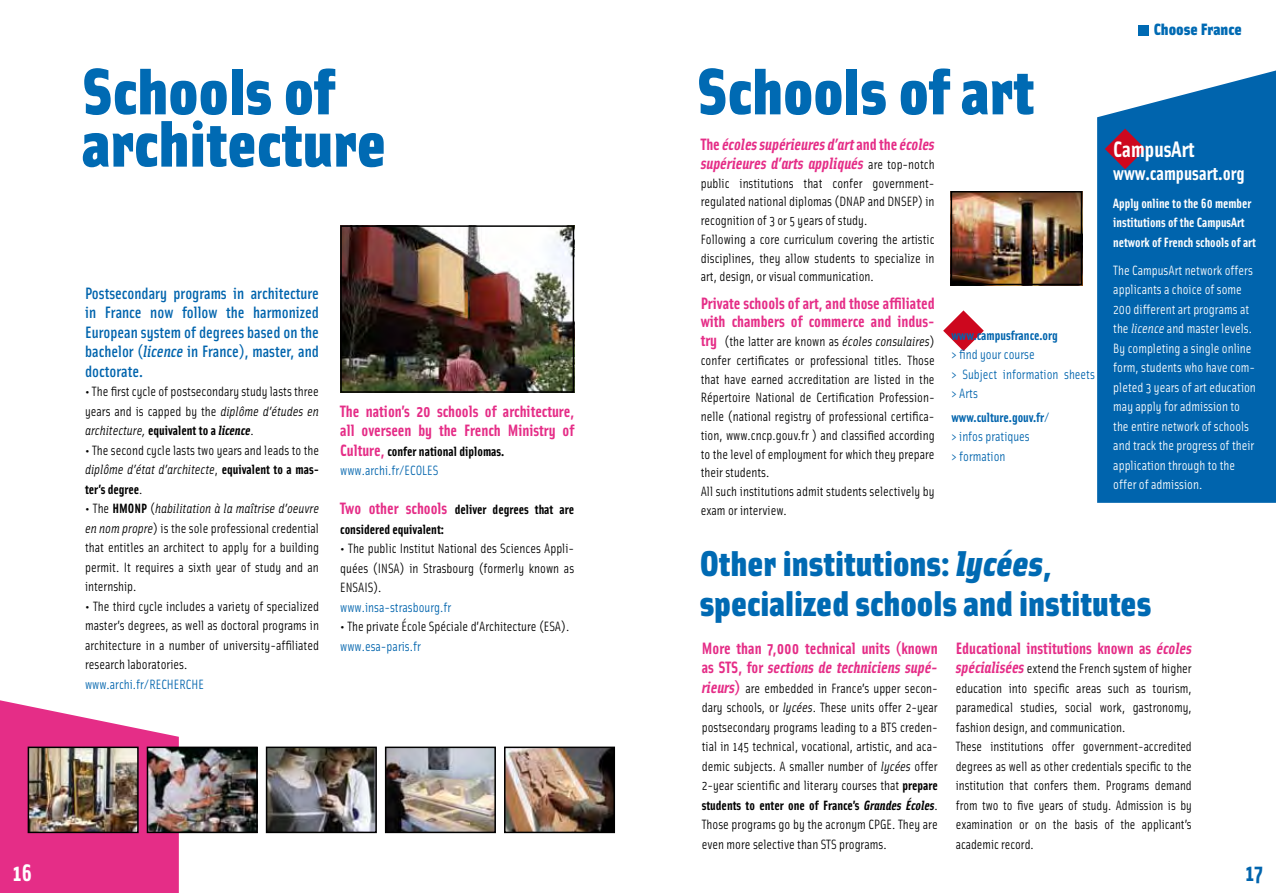
<style>
.page{position:relative;width:1276px;height:893px;background:#fff}
.page>*{position:absolute;margin:0;border:0;box-sizing:border-box;transform-origin:0 0}
.t1{font:900 66px "Solex OT";color:#006ab3}
.t2{font:900 36px/40.2px "Solex OT";color:#006ab3}
.t3{font:700 24px "Solex OT";color:#fff}
.t4{font:700 24px "Solex OT";color:#0064ad}
.t5{font:700 22.5px "Solex OT";color:#fff}
.t6{font:700 19.5px "Solex OT";color:#fff}
.t7{font:700 16.5px/19.5px "Solex OT";color:#e52d87}
.t8{font:500 16.5px/19.5px "Solex OT";color:#0064ad;text-align:justify}
.t9{font:italic 700 16.5px/18.8px "Solex OT";color:#e52d87}
.t10{font:900 16.5px "Solex OT";color:#006ab3}
.t11{font:13.5px/19.5px "Solex OT";color:#000;text-align:justify}
.t12{font:13.5px/19.5px "Solex OT";color:#fff}
.t13{font:13.5px/19.5px "Solex OT";color:#0064ad}
.t14{font:700 13.5px/19.5px "Solex OT";color:#000}
.t15{font:700 13.5px/19.5px "Solex OT";color:#fff}
.t16{font:700 13.5px "Solex OT";color:#0064ad}
.s1{font-style:normal}
.s2{font-weight:400;font-style:normal;font-size:13.5px;color:#000}
.s3{font-weight:700;font-size:16.5px;color:#e52d87}
.s4{font-style:italic}
.s5{font-weight:700}
.s6{font-weight:700;font-style:italic}
.s7{font-size:16.5px;color:#e52d87}
.s8{font-weight:400;color:#0064ad}
.s9{font-weight:700;font-style:italic;font-size:16.5px;color:#e52d87}
</style>
<div class="page">
<svg style="left:0;top:700px;width:179px;height:193px;background:#e74c98"></svg>
<img style="left:507px;top:750px;width:105px;height:80px">
<div style="left:504px;top:747px;width:111px;height:86px;border:2px solid #000"></div>
<img style="left:388px;top:750px;width:105px;height:80px">
<div style="left:385px;top:747px;width:111px;height:86px;border:2px solid #000"></div>
<img style="left:269px;top:750px;width:105px;height:80px">
<div style="left:266px;top:747px;width:111px;height:86px;border:2px solid #000"></div>
<img style="left:150px;top:750px;width:105px;height:80px">
<div style="left:147px;top:747px;width:111px;height:86px;border:2px solid #000"></div>
<img style="left:31px;top:750px;width:105px;height:80px">
<div style="left:28px;top:747px;width:111px;height:86px;border:2px solid #000"></div>
<div style="left:1138px;top:25px;width:10px;height:11px;background:#006ab3"></div>
<div style="left:1097px;top:70px;width:179px;height:433px;background:#0064ad"></div>
<img style="left:953px;top:194px;width:126px;height:88px">
<div style="left:950px;top:191px;width:132px;height:94px;border:2px solid #000"></div>
<img style="left:343px;top:228px;width:228px;height:162px">
<div style="left:340px;top:225px;width:234px;height:168px;border:2px solid #000"></div>
<svg style="left:1104px;top:129px;width:41px;height:40px;background:#673564"></svg>
<svg style="left:943px;top:310px;width:41px;height:41px"></svg>
<h3 class="t3" style="left:13px;top:857px;width:21px">16</h3>
<p class="t10" style="left:1153px;top:18px;width:89px">Choose France</p>
<h1 class="t1" style="left:82px;top:45px;width:254px">Schools of</h1>
<h1 class="t1" style="left:696px;top:45px;width:339px">Schools of art</h1>
<h1 class="t1" style="left:82px;top:98px;width:306px">architecture</h1>
<p class="t9" style="left:701px;top:134px;width:235px"><span class="s1">The</span> écoles supérieures d’art <span class="s1">and the</span> écoles supérieures d’arts appliqués <span class="s2">are top-notch</span></p>
<p class="t11" style="left:701px;top:173px;width:235px;line-height:18.8px;text-align:left">public institutions that confer government&shy;regulated national diplomas (DNAP and DNSEP) in recognition of 3 or 5 years of study.<br>Following a core curriculum covering the artistic disciplines, they allow students to specialize in art, design, or visual communication.</p>
<p class="t7" style="left:701px;top:293px;width:235px;line-height:18.8px">Private schools of art, and those affiliated with chambers of commerce and indus-</p>
<p class="t11" style="left:701px;top:331px;width:235px;line-height:18.8px;text-align:left"><span class="s3">try</span> (the latter are known as <span class="s4">écoles consulaires</span>) confer certificates or professional titles. Those that have earned accreditation are listed in the Répertoire National de Certification Profession&shy;nelle (national registry of professional certifica&shy;tion, www.cncp.gouv.fr ) and classified according to the level of employment for which they prepare their students.<br>All such institutions admit students selectively by exam or interview.</p>
<h2 class="t2" style="left:699px;top:541px;width:453px">Other institutions: <span class="s4">lycées</span>, specialized schools and institutes</h2>
<h3 class="t5" style="left:1113px;top:135px;width:83px">CampusArt</h3>
<h3 class="t6" style="left:1113px;top:160px;width:133px">www.campusart.org</h3>
<p class="t15" style="left:1113px;top:193px;width:144px">Apply online to the 60 member institutions of the CampusArt network of French schools of art</p>
<p class="t12" style="left:1113px;top:260px;width:144px">The CampusArt network offers applicants a choice of some<br>200 different art programs at the <span class="s4">licence</span> and master levels.<br>By completing a single online form, students who have com&shy;pleted 3 years of art education may apply for admission to the entire network of schools and track the progress of their application through to the offer of admission.</p>
<p class="t8" style="left:85px;top:283px;width:235px">Postsecondary programs in architecture in France now follow the harmonized European system of degrees based on the bachelor (<span class="s4">licence</span> in France), master, and doctorate.</p>
<p class="t11" style="left:85px;top:381px;width:235px">• The first cycle of postsecondary study lasts three years and is capped by the <span class="s4">diplôme d’études en architecture,</span> <span class="s5">equivalent to a</span> <span class="s6">licence</span>.</p>
<p class="t11" style="left:85px;top:440px;width:235px">• The second cycle lasts two years and leads to the <span class="s4">diplôme d’état d’architecte</span>, <span class="s5">equivalent to a mas&shy;ter’s degree</span>.</p>
<p class="t11" style="left:85px;top:498px;width:235px">• The <span class="s5">HMONP</span> (<span class="s4">habilitation à la maîtrise d’oeuvre en nom propre</span>) is the sole professional credential that entitles an architect to apply for a building permit. It requires a sixth year of study and an internship.</p>
<p class="t11" style="left:85px;top:596px;width:235px">• The third cycle includes a variety of specialized master’s degrees, as well as doctoral programs in architecture in a number of university-affiliated research laboratories.</p>
<p class="t13" style="left:85px;top:674px;width:120px">www.archi.fr/RECHERCHE</p>
<p class="t16" style="left:951px;top:326px;width:108px">www.campusfrance.org</p>
<p class="t13" style="left:951px;top:344px;width:145px">&gt; find your course<br>&gt; Subject information sheets &gt; Arts</p>
<p class="t13" style="left:951px;top:407px;width:100px"><span class="s5">www.culture.gouv.fr</span>/ &gt; infos pratiques<br>&gt; formation</p>
<p class="t7" style="left:340px;top:401px;width:235px">The nation’s 20 schools of architecture, all overseen by the French Ministry of</p>
<p class="t14" style="left:340px;top:441px;width:166px"><span class="s7">Culture,</span> confer national diplomas. <span class="s8">www.archi.fr/ECOLES</span></p>
<p class="t14" style="left:340px;top:499px;width:235px"><span class="s7">Two other schools</span> deliver degrees that are considered equivalent:</p>
<p class="t11" style="left:340px;top:538px;width:235px">• The public Institut National des Sciences Appli&shy;quées (INSA) in Strasbourg (formerly known as ENSAIS).</p>
<p class="t13" style="left:340px;top:597px;width:112px">www.insa-strasbourg.fr</p>
<p class="t11" style="left:340px;top:616px;width:230px">• The private École Spéciale d’Architecture (ESA).</p>
<p class="t13" style="left:340px;top:636px;width:82px">www.esa-paris.fr</p>
<p class="t7" style="left:702px;top:637px;width:237px">More than 7,000 technical units (known as STS, for <span class="s4">sections de techniciens supé-</span></p>
<p class="t11" style="left:702px;top:678px;width:237px"><span class="s9">rieurs</span><span class="s3">)</span> are embedded in France’s upper secon&shy;dary schools, or <span class="s4">lycées</span>. These units offer 2-year postsecondary programs leading to a BTS creden&shy;tial in 145 technical, vocational, artistic, and aca&shy;demic subjects. A smaller number of <span class="s4">lycées</span> offer 2-year scientific and literary courses that <span class="s5">prepare students to enter one of France’s</span> <span class="s6">Grandes Écoles</span>.<br>Those programs go by the acronym CPGE. They are even more selective than STS programs.</p>
<p class="t7" style="left:955px;top:637px;width:237px">Educational institutions known as <span class="s4">écoles</span></p>
<p class="t11" style="left:955px;top:658px;width:237px;text-align:left"><span class="s9">spécialisées</span> extend the French system of higher education into specific areas such as tourism, paramedical studies, social work, gastronomy, fashion design, and communication.<br>These institutions offer government-accredited degrees as well as other credentials specific to the institution that confers them. Programs demand from two to five years of study. Admission is by examination or on the basis of the applicant’s academic record.</p>
<h3 class="t4" style="left:1245px;top:857px;width:19px">17</h3>
</div>
